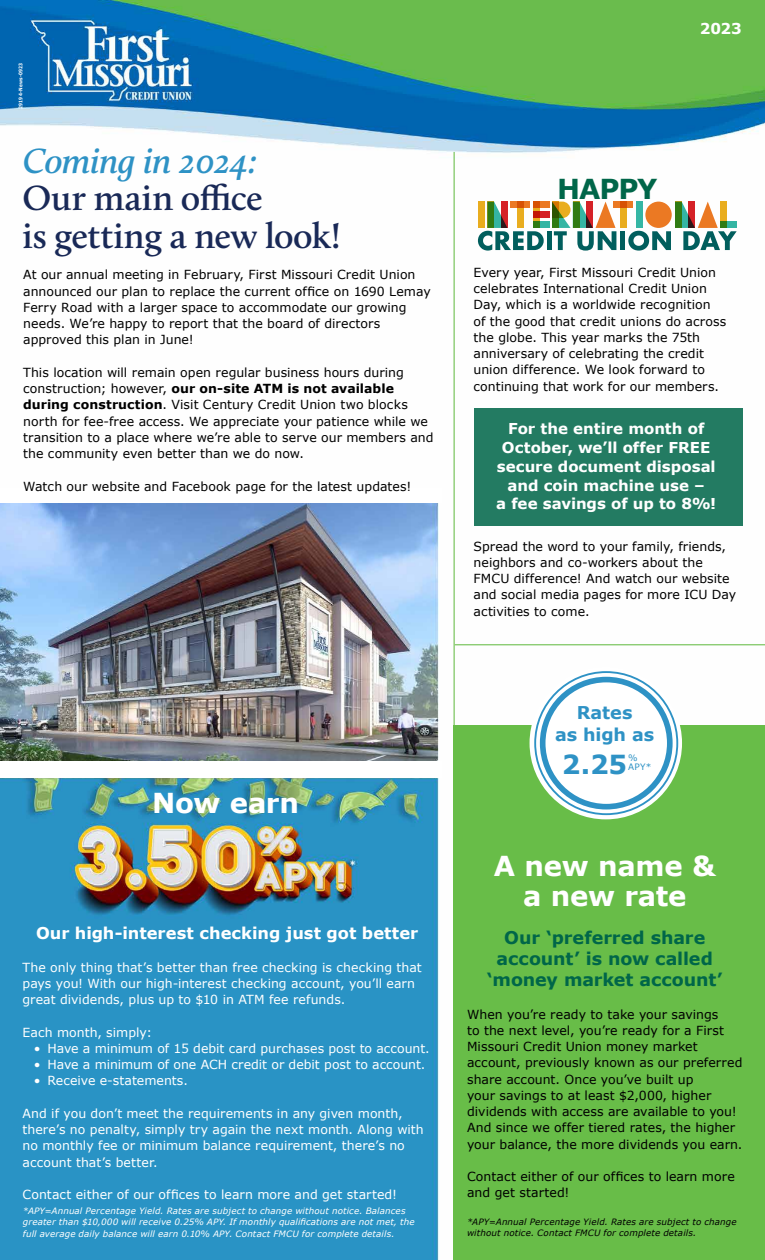
<style>
.page{position:relative;width:765px;height:1260px;background:#fff}
.page>*{position:absolute;margin:0;border:0;box-sizing:border-box;transform-origin:0 0}
.t1{font:600 36.25px/37.5px "Calluna";letter-spacing:-.01em;color:#192957}
.t2{font:italic 600 36.25px "Calluna";letter-spacing:-.02em;color:#2e92c5}
.t3{font:700 27.5px/30px "Verdana";letter-spacing:-.01em;color:#fff;text-align:center}
.t4{font:700 27.5px "Verdana";letter-spacing:-.04em;color:#006649}
.t5{font:700 26.25px "Verdana";color:#2e92c5}
.t6{font:700 17.62px/22px "Verdana";color:#2e92c5;text-align:center}
.t7{font:700 17.5px/21.2px "Verdana";letter-spacing:-.005em;color:#006649;text-align:center}
.t8{font:700 16.25px "Verdana";color:#fff}
.t9{font:700 15px/18.8px "Verdana";letter-spacing:-.005em;color:#fff;text-align:center}
.t10{font:12.5px/16.2px "Verdana";letter-spacing:.005em;color:#000}
.t11{font:12.5px/16.2px "Verdana";color:#fff}
.t12{font:8.88px/9.9px "Verdana";color:#2e92c5}
.t13{font:italic 8.75px/11.2px "Verdana";letter-spacing:.015em;color:#fff}
.t14{font:italic 8.75px/11.2px "Verdana";letter-spacing:.015em;color:#000}
.t15{font:700 5px "Verdana";letter-spacing:.04em;color:#fff;scale:.83 1}
.s1{font-weight:700}
</style>
<div class="page">
<img style="left:0;top:0;width:765px;height:1260px">
<div style="left:454px;top:725px;width:311px;height:535px;background:#68bd48"></div>
<div style="left:547px;top:231px;width:5px;height:19px;background:#015e5d"></div>
<div style="left:620px;top:231px;width:5px;height:19px;background:#015e5d"></div>
<div style="left:620px;top:202px;width:6px;height:26px;background:#eaae20"></div>
<svg style="left:616px;top:202px;width:12px;height:6px"></svg>
<svg style="left:628px;top:202px;width:109px;height:49px"></svg>
<svg style="left:478px;top:202px;width:66px;height:49px"></svg>
<svg style="left:552px;top:202px;width:64px;height:49px"></svg>
<svg style="left:533px;top:202px;width:16px;height:6px"></svg>
<svg style="left:533px;top:211px;width:16px;height:7px"></svg>
<svg style="left:533px;top:221px;width:16px;height:7px"></svg>
<hr style="left:454px;top:152px;width:1px;height:1097px;background:#68bd48">
<div style="left:474px;top:408px;width:268px;height:118px;background:#237b62"></div>
<svg style="left:530px;top:667px;width:152px;height:152px;fill:#fff"></svg>
<div style="left:543px;top:680px;width:127px;height:127px;background:#fff;border-radius:50%"></div>
<div style="left:540px;top:677px;width:133px;height:133px;border:6px solid #2e92c5;border-radius:50%"></div>
<hr style="left:455px;top:644px;width:310px;height:1px;background:#68bd48">
<div style="left:0;top:488px;width:442px;height:14px;background:#fff"></div>
<div style="left:0;top:762px;width:442px;height:16px;background:#fff"></div>
<p class="t15" style="left:17px;top:109px;width:57px;rotate:-90deg">29194-News-0923</p>
<h1 class="t2" style="left:22px;top:138px;width:237px">Coming in 2024:</h1>
<h1 class="t1" style="left:22px;top:179px;width:320px">Our main office<br>is getting a new look!</h1>
<p class="t10" style="left:23px;top:267px;width:409px">At our annual meeting in February, First Missouri Credit Union announced our plan to replace the current office on 1690 Lemay Ferry Road with a larger space to accommodate our growing needs. We’re happy to report that the board of directors approved this plan in June!</p>
<p class="t10" style="left:23px;top:364px;width:412px">This location will remain open regular business hours during construction; however, <span class="s1">our on-site ATM is not available during construction</span>. Visit Century Credit Union two blocks north for fee-free access. We appreciate your patience while we transition to a place where we’re able to serve our members and the community even better than we do now.</p>
<p class="t10" style="left:23px;top:478px;width:390px">Watch our website and Facebook page for the latest updates!</p>
<p class="t9" style="left:700px;top:19px;width:43px">2023</p>
<h2 class="t4" style="left:557px;top:171px;width:102px">HAPPY</h2>
<p class="t10" style="left:474px;top:264px;width:254px">Every year, First Missouri Credit Union celebrates International Credit Union Day, which is a worldwide recognition<br>of the good that credit unions do across the globe. This year marks the 75th anniversary of celebrating the credit union difference. We look forward to continuing that work for our members.</p>
<p class="t9" style="left:496px;top:420px;width:222px">For the entire month of<br>October, we’ll offer FREE secure document disposal and coin machine use –<br>a fee savings of up to 8%!</p>
<p class="t10" style="left:474px;top:538px;width:264px">Spread the word to your family, friends, neighbors and co-workers about the FMCU difference! And watch our website and social media pages for more ICU Day activities to come.</p>
<h2 class="t3" style="left:152px;top:788px;width:148px">Now earn</h2>
<h3 class="t8" style="left:36px;top:923px;width:384px">Our high-interest checking just got better</h3>
<p class="t11" style="left:22px;top:959px;width:401px">The only thing that’s better than free checking is checking that pays you! With our high-interest checking account, you’ll earn great dividends, plus up to $10 in ATM fee refunds.</p>
<p class="t11" style="left:22px;top:1024px;width:131px">Each month, simply:</p>
<p class="t11" style="left:34px;top:1040px;width:398px">• Have a minimum of 15 debit card purchases post to account.</p>
<p class="t11" style="left:34px;top:1057px;width:393px">• Have a minimum of one ACH credit or debit post to account.</p>
<p class="t11" style="left:34px;top:1073px;width:156px">• Receive e-statements.</p>
<p class="t11" style="left:22px;top:1105px;width:403px">And if you don’t meet the requirements in any given month, there’s no penalty, simply try again the next month. Along with no monthly fee or minimum balance requirement, there’s no account that’s better.</p>
<p class="t11" style="left:22px;top:1187px;width:376px">Contact either of our offices to learn more and get started!</p>
<p class="t13" style="left:23px;top:1205px;width:393px">*APY=Annual Percentage Yield. Rates are subject to change without notice. Balances greater than $10,000 will receive 0.25% APY. If monthly qualifications are not met, the full average daily balance will earn 0.10% APY. Contact FMCU for complete details.</p>
<h3 class="t6" style="left:555px;top:702px;width:101px">Rates<br>as high as</h3>
<h3 class="t5" style="left:562px;top:747px;width:67px">2.25</h3>
<p class="t12" style="left:628px;top:753px;width:25px">%<br>APY*</p>
<h2 class="t3" style="left:494px;top:851px;width:223px">A new name &amp; a new rate</h2>
<h3 class="t7" style="left:487px;top:927px;width:237px">Our ‘preferred share account’ is now called ‘money market account’</h3>
<p class="t10" style="left:467px;top:1006px;width:277px">When you’re ready to take your savings<br>to the next level, you’re ready for a First Missouri Credit Union money market account, previously known as our preferred share account. Once you’ve built up<br>your savings to at least $2,000, higher dividends with access are available to you!<br>And since we offer tiered rates, the higher your balance, the more dividends you earn.</p>
<p class="t10" style="left:467px;top:1169px;width:269px">Contact either of our offices to learn more and get started!</p>
<p class="t14" style="left:467px;top:1216px;width:271px">*APY=Annual Percentage Yield. Rates are subject to change without notice. Contact FMCU for complete details.</p>
</div>
